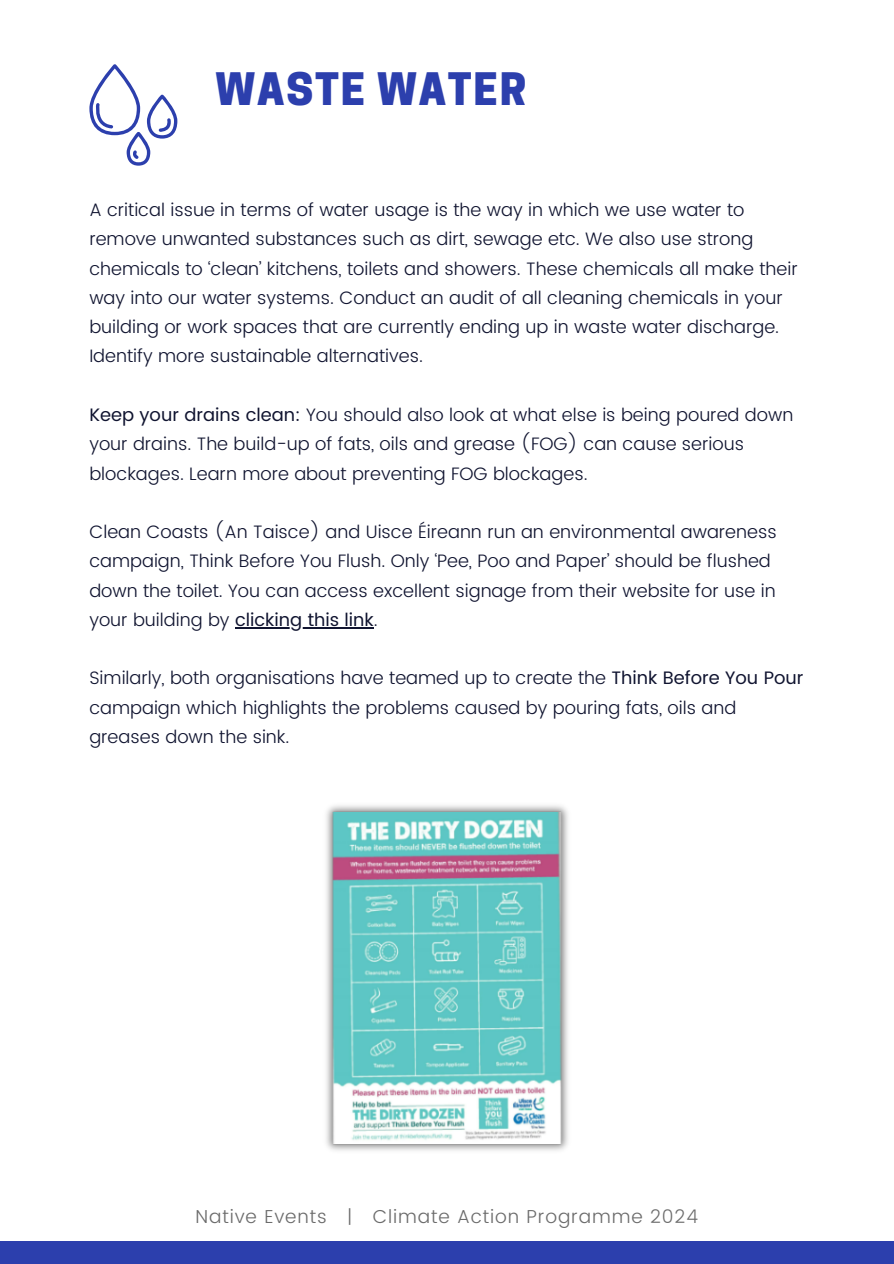
<style>
.page{position:relative;width:894px;height:1264px;background:#fff}
.page>*{position:absolute;margin:0;border:0;box-sizing:border-box;transform-origin:0 0}
.t1{font:800 42px "Cooper Hewitt";letter-spacing:.04em;color:#2c3fad}
.t2{font:300 18.75px "Poppins";letter-spacing:.045em;color:#6b6b6b}
.t3{font:300 18px/29.2px "Poppins";color:#101430}
.s1{font-weight:400}
</style>
<div class="page">
<svg style="left:89px;top:64px;width:88px;height:101px"></svg>
<div style="left:0;top:1241px;width:893px;height:22px;background:#2c3fad"></div>
<img style="left:326px;top:805px;width:242px;height:346px">
<hr style="left:235px;top:627px;width:139px;height:1px;background:#101430">
<p class="t1" style="left:215px;top:73px;width:312px">WASTE WATER</p>
<h1 class="t3" style="left:89px;top:195px;width:709px">A critical issue in terms of water usage is the way in which we use water to remove unwanted substances such as dirt, sewage etc. We also use strong chemicals to ‘clean’ kitchens, toilets and showers. These chemicals all make their way into our water systems. Conduct an audit of all cleaning chemicals in your building or work spaces that are currently ending up in waste water discharge.<br>Identify more sustainable alternatives.</h1>
<p class="t3" style="left:89px;top:400px;width:705px"><span class="s1">Keep your drains clean:</span> You should also look at what else is being poured down your drains. The build-up of fats, oils and grease (FOG) can cause serious blockages. Learn more about preventing FOG blockages.</p>
<p class="t3" style="left:89px;top:517px;width:688px">Clean Coasts (An Taisce) and Uisce Éireann run an environmental awareness campaign, Think Before You Flush. Only ‘Pee, Poo and Paper’ should be flushed down the toilet. You can access excellent signage from their website for use in your building by <span class="s1">clicking this link</span>.</p>
<p class="t3" style="left:89px;top:663px;width:715px">Similarly, both organisations have teamed up to create the <span class="s1">Think Before You Pour </span>campaign which highlights the problems caused by pouring fats, oils and greases down the sink.</p>
<p class="t2" style="left:195px;top:1205px;width:503px">Native Events | Climate Action Programme 2024</p>
</div>
